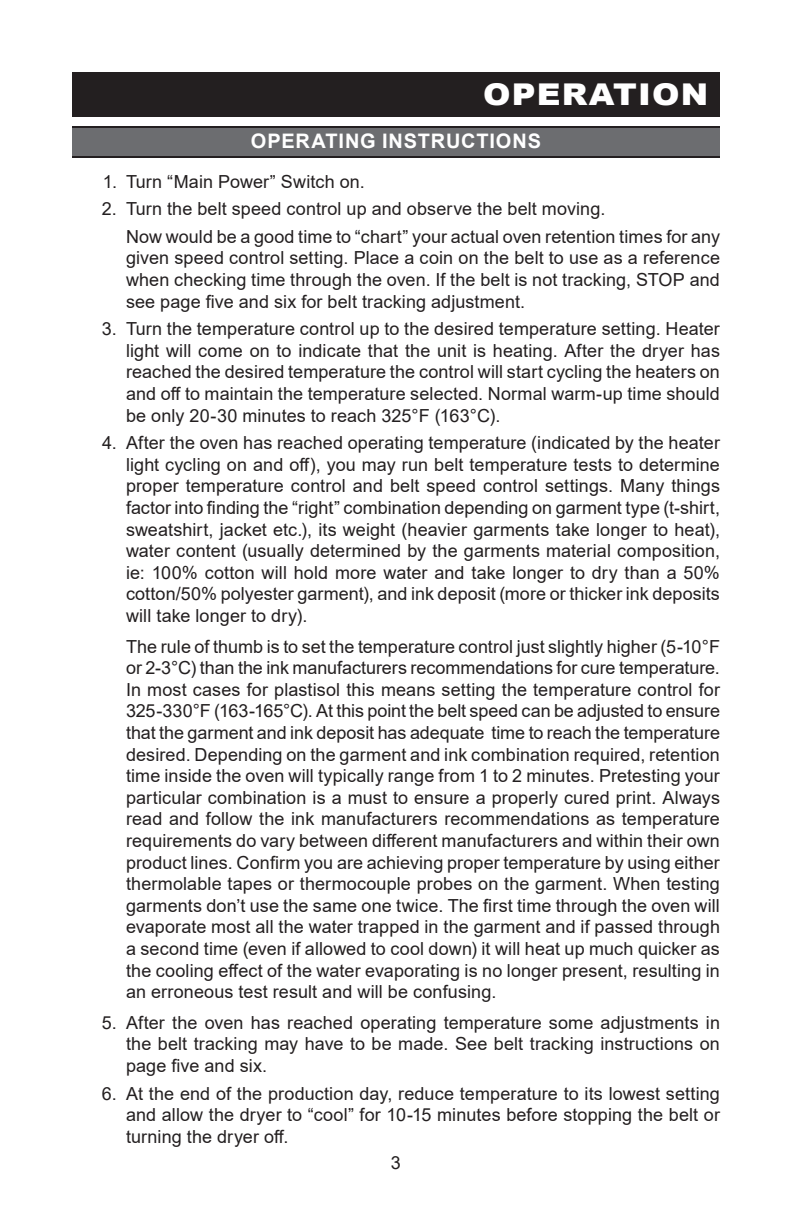
<style>
.page{position:relative;width:792px;height:1224px;background:#fff}
.page>*{position:absolute;margin:0;border:0;box-sizing:border-box;transform-origin:0 0}
.Section_Headers{font:900 30px "Arial";letter-spacing:.035em;color:#fff;scale:1.1 1}
.Section_Dividers_-_M{font:700 20px "Arial";letter-spacing:.04em;color:#fff}
.Body_Copy_-_Manual{font:18px/21.6px "Arial";letter-spacing:.005em;color:#231f20;text-align:justify}
.Numbering_-_Manual{font:18px/21.6px "Arial";letter-spacing:.005em;color:#231f20;text-align:justify}
</style>
<div class="page">
<div style="left:73px;top:73px;width:646px;height:43px;background:#231f20"></div>
<div style="left:72px;top:72px;width:648px;height:45px;border:2px solid #231f20"></div>
<div style="left:72px;top:126px;width:648px;height:30px;background:#6c6d70"></div>
<hr style="left:72px;top:126px;width:648px;height:2px;background:#231f20">
<hr style="left:72px;top:156px;width:648px;height:2px;background:#231f20">
<p class="Section_Headers" style="left:483px;top:73px;width:206px">OPERATION</p>
<p class="Section_Dividers_-_M" style="left:251px;top:127px;width:292px">OPERATING INSTRUCTIONS</p>
<p class="Body_Copy_-_Manual" style="left:103px;top:170px;width:264px">1. Turn “Main Power” Switch on.</p>
<p class="Body_Copy_-_Manual" style="left:102px;top:198px;width:505px">2. Turn the belt speed control up and observe the belt moving.</p>
<p class="Numbering_-_Manual" style="left:126px;top:226px;width:596px">Now would be a good time to “chart” your actual oven retention times for any given speed control setting. Place a coin on the belt to use as a reference when checking time through the oven. If the belt is not tracking, STOP and see page five and six for belt tracking adjustment.</p>
<p class="Body_Copy_-_Manual" style="left:126px;top:318px;width:596px;text-indent:-24px">3. Turn the temperature control up to the desired temperature setting. Heater light will come on to indicate that the unit is heating. After the dryer has reached the desired temperature the control will start cycling the heaters on and off to maintain the temperature selected. Normal warm-up time should be only 20-30 minutes to reach 325°F (163°C).</p>
<p class="Body_Copy_-_Manual" style="left:126px;top:432px;width:596px;text-indent:-24px">4. After the oven has reached operating temperature (indicated by the heater light cycling on and off), you may run belt temperature tests to determine proper temperature control and belt speed control settings. Many things factor into finding the “right” combination depending on garment type (t-shirt, sweatshirt, jacket etc.), its weight (heavier garments take longer to heat), water content (usually determined by the garments material composition, ie: 100% cotton will hold more water and take longer to dry than a 50% cotton/50% polyester garment), and ink deposit (more or thicker ink deposits will take longer to dry).</p>
<p class="Body_Copy_-_Manual" style="left:126px;top:635px;width:596px">The rule of thumb is to set the temperature control just slightly higher (5-10°F or 2-3°C) than the ink manufacturers recommendations for cure temperature.<br>In most cases for plastisol this means setting the temperature control for 325-330°F (163-165°C). At this point the belt speed can be adjusted to ensure that the garment and ink deposit has adequate time to reach the temperature desired. Depending on the garment and ink combination required, retention time inside the oven will typically range from 1 to 2 minutes. Pretesting your particular combination is a must to ensure a properly cured print. Always read and follow the ink manufacturers recommendations as temperature requirements do vary between different manufacturers and within their own product lines. Confirm you are achieving proper temperature by using either thermolable tapes or thermocouple probes on the garment. When testing garments don’t use the same one twice. The first time through the oven will evaporate most all the water trapped in the garment and if passed through a second time (even if allowed to cool down) it will heat up much quicker as the cooling effect of the water evaporating is no longer present, resulting in an erroneous test result and will be confusing.</p>
<p class="Body_Copy_-_Manual" style="left:126px;top:1012px;width:596px;text-indent:-24px">5. After the oven has reached operating temperature some adjustments in the belt tracking may have to be made. See belt tracking instructions on page five and six.</p>
<p class="Body_Copy_-_Manual" style="left:126px;top:1082px;width:596px;text-indent:-24px">6. At the end of the production day, reduce temperature to its lowest setting and allow the dryer to “cool” for 10-15 minutes before stopping the belt or turning the dryer off.</p>
<p class="Body_Copy_-_Manual" style="left:391px;top:1152px;width:12px">3</p>
</div>
